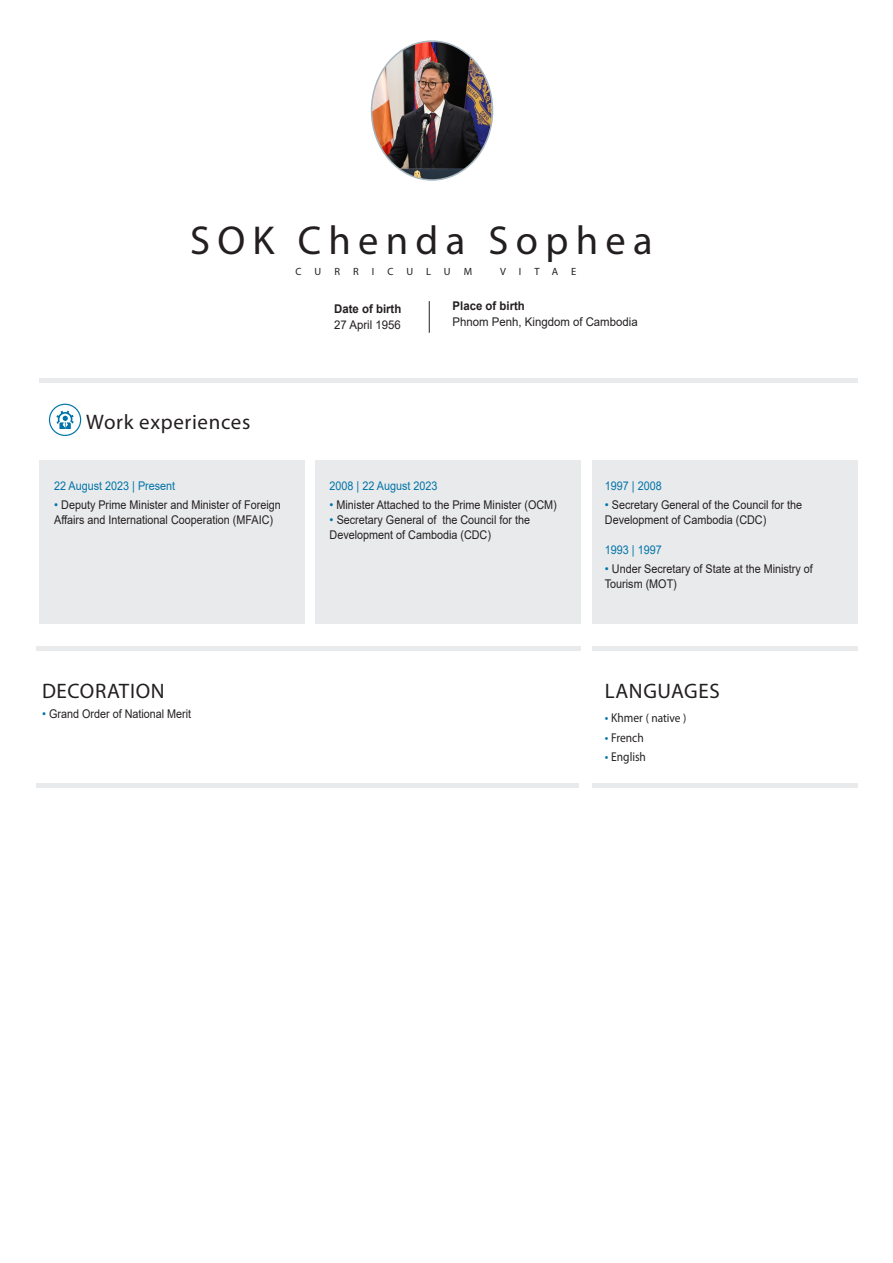
<style>
.page{position:relative;width:893px;height:1263px;background:#fff}
.page>*{position:absolute;margin:0;border:0;box-sizing:border-box;transform-origin:0 0}
.t1{font:40.5px "Myriad Pro";letter-spacing:.18em;color:#231f20}
.Text_light_8pt{font:21px "Myriad Pro";letter-spacing:.03em;color:#231f20}
.Text_light_8pt-2{font:12.75px "Myriad Pro";color:#231f20;scale:.9 1}
.Text_light_8pt-3{font:12px/15px "Arial";color:#231f20;scale:.9 1}
.Text_bold_8pt{font:12px "Arial";color:#0074a9;scale:.9 1}
.Headline_20pt{font:12px/16.5px "Arial";color:#231f20;scale:.95 1}
.Headline_20pt-2{font:700 12px/16.5px "Arial";color:#231f20;scale:.95 1}
.Text_light_8pt-4{font:12px "Myriad Pro";color:#231f20;scale:.95 1}
.Text_light_8pt-5{font:12px "Arial";color:#0074a9;scale:.9 1}
.Text_bold_8pt-2{font:10.5px "Myriad Pro";letter-spacing:1.24em;color:#231f20}
.s1{font-weight:400}
.s2{font-weight:700}
.s3{color:#0074a9}
.s4{font-size:13.5px;color:#0074a9}
.s5{font-size:12.75px}
</style>
<div class="page">
<div style="left:39px;top:460px;width:265px;height:164px;background:#e9eaeb"></div>
<div style="left:315px;top:460px;width:265px;height:164px;background:#e9eaeb"></div>
<div style="left:592px;top:460px;width:265px;height:164px;background:#e9eaeb"></div>
<hr style="left:39px;top:379px;width:818px;height:4px;background:#e9eaeb">
<hr style="left:36px;top:646px;width:266px;height:4px;background:#e9eaeb">
<hr style="left:36px;top:783px;width:271px;height:4px;background:#e9eaeb">
<hr style="left:283px;top:646px;width:297px;height:4px;background:#e9eaeb">
<hr style="left:291px;top:783px;width:288px;height:4px;background:#e9eaeb">
<hr style="left:592px;top:646px;width:265px;height:4px;background:#e9eaeb">
<hr style="left:592px;top:783px;width:265px;height:4px;background:#e9eaeb">
<hr style="left:429px;top:301px;width:1px;height:32px;background:#231f20">
<svg style="left:56px;top:411px;width:18px;height:18px"></svg>
<div style="left:49px;top:404px;width:32px;height:32px;border:1px solid #0074a9;border-radius:50%"></div>
<img style="left:372px;top:43px;width:120px;height:136px">
<p class="t1" style="left:190px;top:215px;width:464px">SOK Chenda Sophea</p>
<p class="Text_bold_8pt-2" style="left:296px;top:265px;width:178px">CURRICULUM</p>
<p class="Text_bold_8pt-2" style="left:500px;top:265px;width:78px">VITAE</p>
<p class="Headline_20pt-2" style="left:334px;top:300px;width:72px">Date of birth<br><span class="s1">27 April 1956</span></p>
<p class="Headline_20pt" style="left:453px;top:297px;width:196px"><span class="s2">Place of birth<br></span>Phnom Penh, Kingdom of Cambodia</p>
<p class="Text_light_8pt" style="left:86px;top:409px;width:166px">Work experiences</p>
<p class="Text_bold_8pt" style="left:54px;top:477px;width:136px">22 August 2023 | Present</p>
<p class="Text_light_8pt-3" style="left:54px;top:497px;width:253px"><span class="s3">•</span> Deputy Prime Minister and Minister of Foreign<br>Affairs and International Cooperation (MFAIC)</p>
<p class="Text_light_8pt" style="left:42px;top:678px;width:124px">DECORATION</p>
<p class="Text_light_8pt-3" style="left:42px;top:706px;width:167px"><span class="s3">•</span> Grand Order of National Merit</p>
<p class="Text_bold_8pt" style="left:330px;top:477px;width:121px">2008 | 22 August 2023</p>
<p class="Text_light_8pt-3" style="left:330px;top:497px;width:254px"><span class="s3">•</span> Minister Attached to the Prime Minister (OCM)</p>
<p class="Text_light_8pt-3" style="left:330px;top:512px;width:224px"><span class="s3">•</span> Secretary General of the Council for the<br>Development of Cambodia (CDC)</p>
<p class="Text_bold_8pt" style="left:605px;top:477px;width:65px">1997 | 2008</p>
<p class="Text_light_8pt-3" style="left:605px;top:497px;width:221px"><span class="s3">•</span> Secretary General of the Council for the<br>Development of Cambodia (CDC)</p>
<p class="Text_light_8pt-5" style="left:605px;top:541px;width:65px">1993 | 1997</p>
<p class="Text_light_8pt-3" style="left:605px;top:561px;width:233px"><span class="s3">•</span> Under Secretary of State at the Ministry of<br>Tourism (MOT)</p>
<p class="Text_light_8pt" style="left:605px;top:678px;width:116px">LANGUAGES</p>
<p class="Text_light_8pt-4" style="left:605px;top:711px;width:87px"><span class="s4">•</span> <span class="s5">Khmer</span> ( native )</p>
<p class="Text_light_8pt-2" style="left:605px;top:729px;width:45px"><span class="s4">•</span> French</p>
<p class="Text_light_8pt-2" style="left:605px;top:749px;width:47px"><span class="s4">•</span> English</p>
</div>
